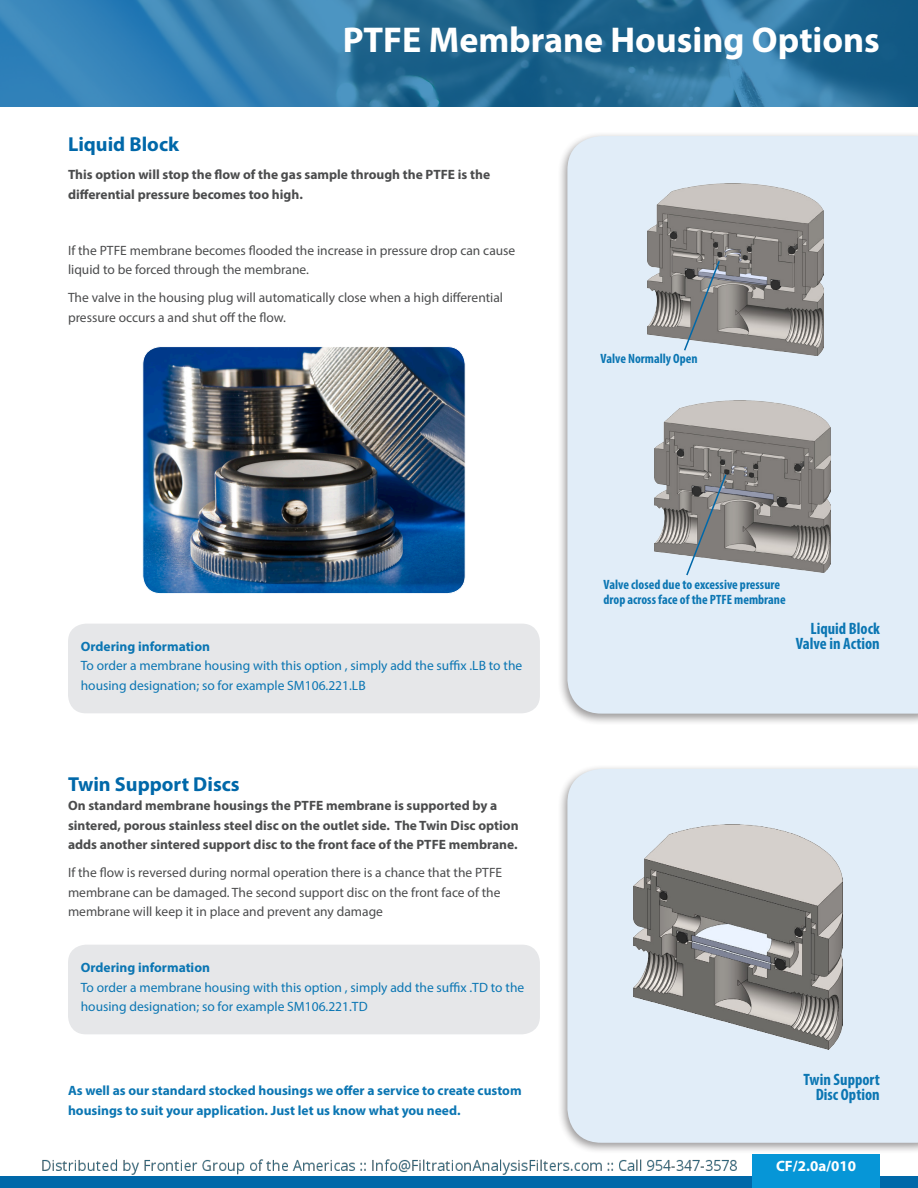
<style>
.page{position:relative;width:918px;height:1188px;background:#fff}
.page>*{position:absolute;margin:0;border:0;box-sizing:border-box;transform-origin:0 0}
.t1{font:700 36px "Myriad Pro";color:#fff}
.t2{font:700 20.25px "Myriad Pro";color:#0068a9}
.t3{font:700 condensed 16.5px/15px "Myriad Pro";color:#0b76b3;text-align:right}
.t4{font:700 15px "Myriad Pro";color:#fff}
.t5{font:13.5px/19.5px "Myriad Pro";color:#4b4c4d}
.t6{font:700 13.5px/19.5px "Myriad Pro";color:#4b4c4d}
.t7{font:13.5px/19.5px "Myriad Pro";color:#0b76b3}
.t8{font:700 13.5px/19.5px "Myriad Pro";color:#0b76b3}
.t9{font:700 condensed 13.5px/15px "Myriad Pro";color:#0b76b3}
</style>
<div class="page">
<div style="left:68px;top:945px;width:472px;height:89px;background:#e6e7e9;border-radius:18px"></div>
<div style="left:68px;top:624px;width:472px;height:89px;background:#e6e7e9;border-radius:18px"></div>
<div style="left:557px;top:131px;width:361px;height:594px;background:#231f20;opacity:.45"></div>
<div style="left:567px;top:136px;width:351px;height:578px;background:#e1edf8"></div>
<div style="left:557px;top:764px;width:361px;height:391px;background:#231f20;opacity:.45"></div>
<div style="left:567px;top:769px;width:351px;height:374px;background:#e1edf8"></div>
<div style="left:0;top:1176px;width:918px;height:12px;background:#0068a9"></div>
<div style="left:752px;top:1154px;width:128px;height:34px;background:#0696d7"></div>
<img style="left:0;top:0;width:918px;height:106px">
<img style="left:144px;top:348px;width:320px;height:244px">
<div style="left:142px;top:346px;width:324px;height:248px;border:1px solid #fff;border-radius:18px"></div>
<img style="left:647px;top:184px;width:176px;height:172px">
<img style="left:633px;top:824px;width:210px;height:226px">
<img style="left:654px;top:400px;width:176px;height:172px">
<svg style="left:683px;top:259px;width:38px;height:93px"></svg>
<svg style="left:685px;top:473px;width:43px;height:104px"></svg>
<img style="left:42px;top:1159px;width:695px;height:16px">
<h1 class="t1" style="left:343px;top:17px;width:539px">PTFE Membrane Housing Options</h1>
<h2 class="t2" style="left:68px;top:131px;width:113px">Liquid Block</h2>
<p class="t6" style="left:68px;top:165px;width:424px">This option will stop the flow of the gas sample through the PTFE is the differential pressure becomes too high.</p>
<p class="t5" style="left:68px;top:240px;width:449px">If the PTFE membrane becomes flooded the increase in pressure drop can cause liquid to be forced through the membrane.</p>
<p class="t5" style="left:68px;top:288px;width:437px">The valve in the housing plug will automatically close when a high differential pressure occurs a and shut off the flow.</p>
<p class="t9" style="left:601px;top:350px;width:99px">Valve Normally Open</p>
<p class="t8" style="left:81px;top:636px;width:131px">Ordering information</p>
<p class="t7" style="left:81px;top:656px;width:443px">To order a membrane housing with this option , simply add the suffix .LB to the housing designation; so for example SM106.221.LB</p>
<h2 class="t2" style="left:68px;top:771px;width:173px">Twin Support Discs</h2>
<p class="t6" style="left:68px;top:796px;width:452px">On standard membrane housings the PTFE membrane is supported by a sintered, porous stainless steel disc on the outlet side. The Twin Disc option adds another sintered support disc to the front face of the PTFE membrane.</p>
<p class="t5" style="left:68px;top:863px;width:436px">If the flow is reversed during normal operation there is a chance that the PTFE membrane can be damaged. The second support disc on the front face of the membrane will keep it in place and prevent any damage</p>
<p class="t8" style="left:81px;top:958px;width:131px">Ordering information</p>
<p class="t7" style="left:81px;top:977px;width:445px">To order a membrane housing with this option , simply add the suffix .TD to the housing designation; so for example SM106.221.TD</p>
<p class="t8" style="left:68px;top:1081px;width:455px">As well as our standard stocked housings we offer a service to create custom housings to suit your application. Just let us know what you need.</p>
<p class="t9" style="left:604px;top:576px;width:184px">Valve closed due to excessive pressure drop across face of the PTFE membrane</p>
<p class="t3" style="left:796px;top:620px;width:86px">Liquid Block<br>Valve in Action</p>
<p class="t3" style="left:803px;top:1072px;width:78px">Twin Support<br>Disc Option</p>
<p class="t4" style="left:776px;top:1157px;width:82px">CF/2.0a/010</p>
</div>
